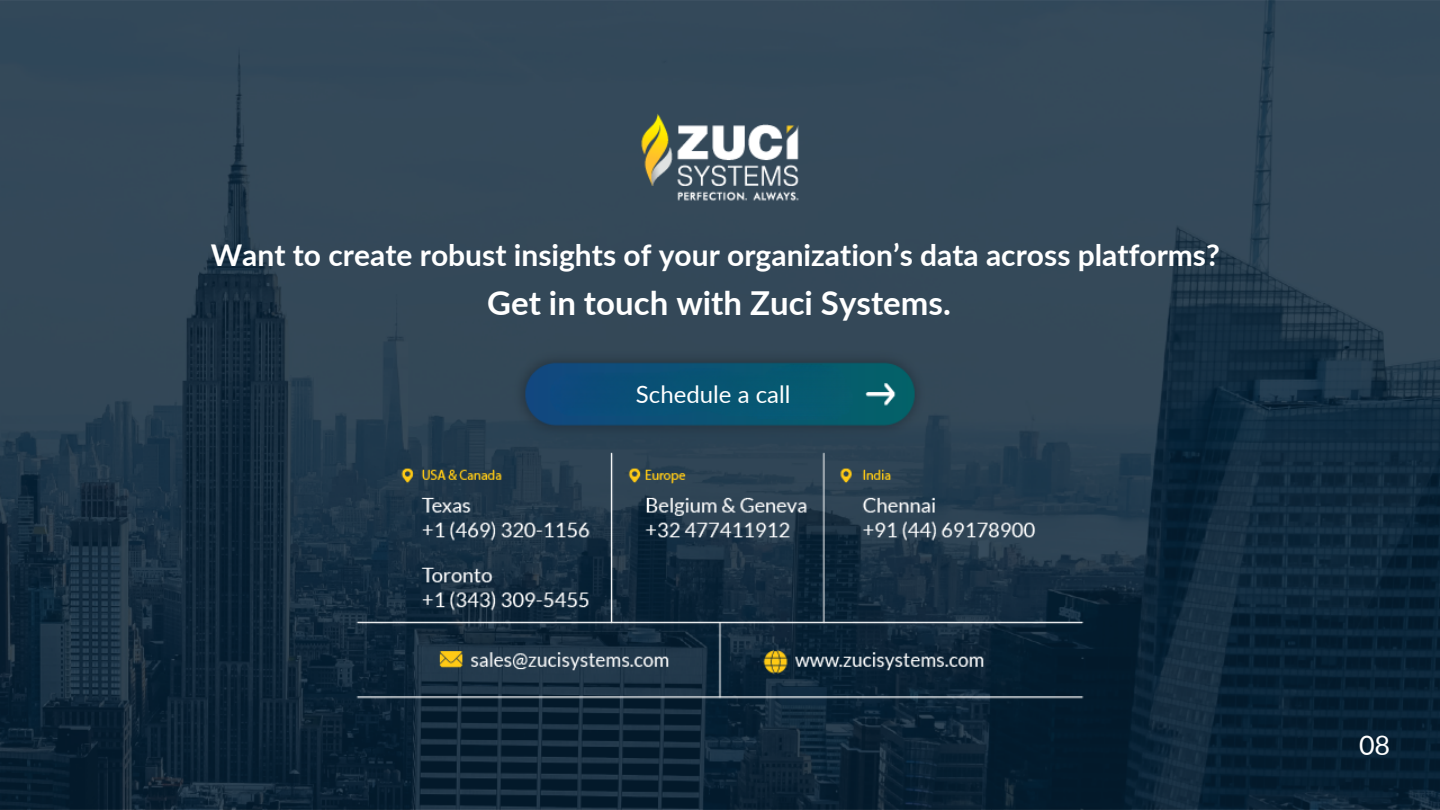
<style>
.page{position:relative;width:1440px;height:810px;background:#fff}
.page>*{position:absolute;margin:0;border:0;box-sizing:border-box;transform-origin:0 0}
.t1{font:700 33px "Lato";color:#fff}
.t2{font:700 30px "Lato";color:#fff}
.t3{font:27px "Lato";color:#fff}
.t4{font:24px "Lato";color:#fff}
</style>
<div class="page">
<img style="left:0;top:0;width:1440px;height:810px">
<p class="t2" style="left:211px;top:236px;width:1011px">Want to create robust insights of your organization’s data across platforms?</p>
<p class="t1" style="left:487px;top:283px;width:465px">Get in touch with Zuci Systems.</p>
<h1 class="t4" style="left:636px;top:380px;width:156px">Schedule a call</h1>
<h1 class="t3" style="left:1359px;top:728px;width:33px">08</h1>
</div>
